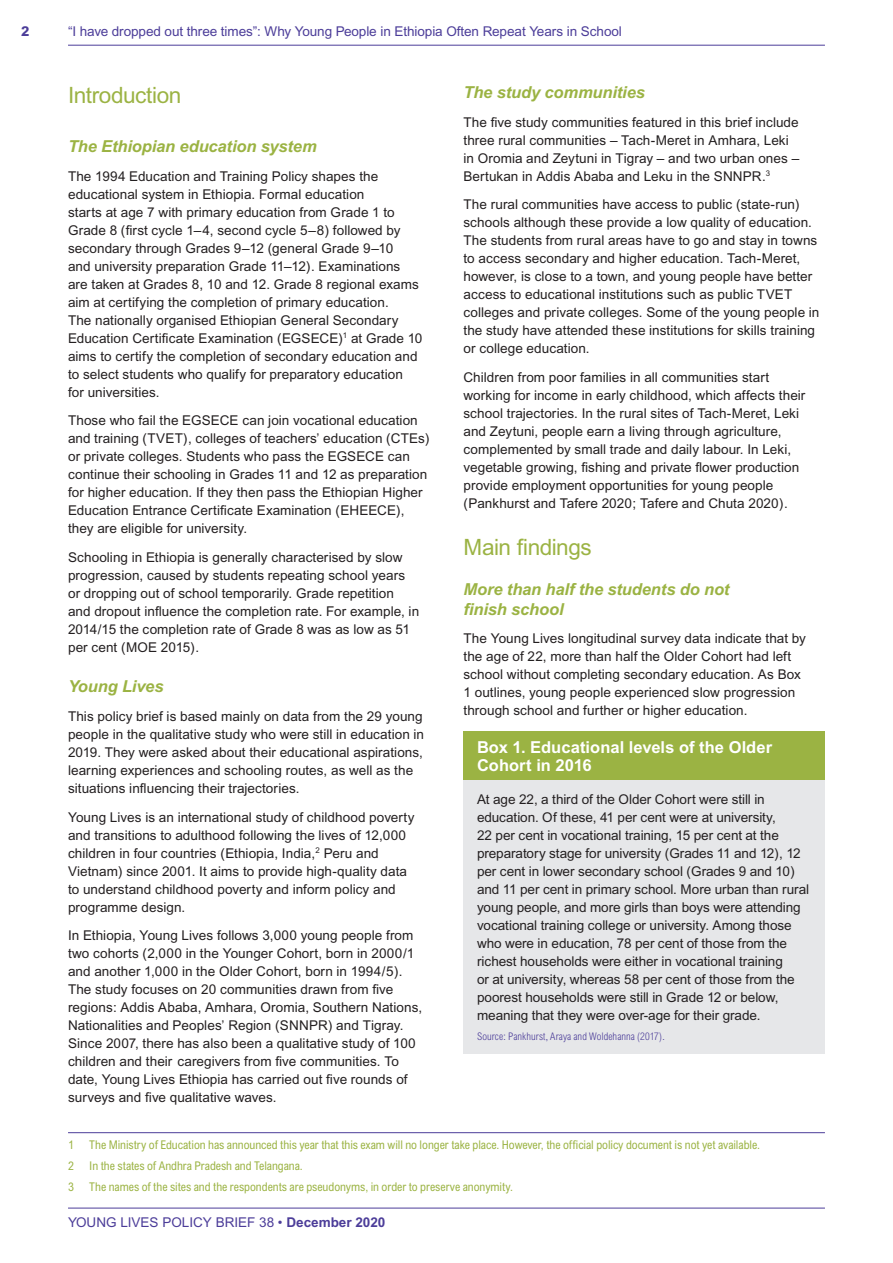
<style>
.page{position:relative;width:893px;height:1263px;background:#fff}
.page>*{position:absolute;margin:0;border:0;box-sizing:border-box;transform-origin:0 0}
.t1{font:22.5px "Arial";letter-spacing:-.015em;color:#9bb343}
.t2{font:italic 700 16.5px/19.5px "Arial";letter-spacing:-.01em;color:#9bb343}
.t3{font:700 16.5px/18px "Arial";color:#fff}
.t4{font:13.5px/18px "Arial";letter-spacing:.005em;color:#231f20}
.t5{font:13.5px "Arial";letter-spacing:-.005em;color:#4c3d99}
.t6{font:800 13.5px "Arial";color:#4c3d99}
.t7{font:condensed 12px "Arial";letter-spacing:-.005em;color:#9bb343}
.t8{font:300 condensed 10.5px "Arial";letter-spacing:.005em;color:#4c3d99}
.s1{font-weight:700}
</style>
<div class="page">
<hr style="left:68px;top:45px;width:757px;height:1px;background:#4c3d99">
<hr style="left:68px;top:1208px;width:757px;height:1px;background:#4c3d99">
<div style="left:463px;top:732px;width:362px;height:48px;background:#9bb343"></div>
<div style="left:463px;top:780px;width:362px;height:273px;background:#e6e7e9"></div>
<hr style="left:68px;top:1132px;width:757px;height:1px;background:#4c3d99">
<p class="t6" style="left:21px;top:23px;width:10px">2</p>
<p class="t5" style="left:68px;top:24px;width:555px">“I have dropped out three times”: Why Young People in Ethiopia Often Repeat Years in School</p>
<h2 class="t1" style="left:68px;top:82px;width:115px">Introduction</h2>
<h3 class="t2" style="left:68px;top:136px;width:250px">The Ethiopian education system</h3>
<p class="t4" style="left:68px;top:167px;width:356px">The 1994 Education and Training Policy shapes the educational system in Ethiopia. Formal education<br>starts at age 7 with primary education from Grade 1 to Grade 8 (frst cycle 1–4, second cycle 5–8) followed by secondary through Grades 9–12 (general Grade 9–10<br>and university preparation Grade 11–12). Examinations are taken at Grades 8, 10 and 12. Grade 8 regional exams aim at certifying the completion of primary education.<br>The nationally organised Ethiopian General Secondary Education Certifcate Examination (EGSECE)<sup>1</sup> at Grade 10 aims to certify the completion of secondary education and to select students who qualify for preparatory education<br>for universities.</p>
<p class="t4" style="left:68px;top:411px;width:363px">Those who fail the EGSECE can join vocational education and training (TVET), colleges of teachers’ education (CTEs) or private colleges. Students who pass the EGSECE can continue their schooling in Grades 11 and 12 as preparation for higher education. If they then pass the Ethiopian Higher Education Entrance Certifcate Examination (EHEECE), they are eligible for university.</p>
<p class="t4" style="left:68px;top:548px;width:353px">Schooling in Ethiopia is generally characterised by slow progression, caused by students repeating school years or dropping out of school temporarily. Grade repetition and dropout infuence the completion rate. For example, in 2014/15 the completion rate of Grade 8 was as low as 51 per cent (MOE 2015).</p>
<h3 class="t2" style="left:68px;top:677px;width:97px">Young Lives</h3>
<p class="t4" style="left:68px;top:707px;width:358px">This policy brief is based mainly on data from the 29 young people in the qualitative study who were still in education in 2019. They were asked about their educational aspirations, learning experiences and schooling routes, as well as the situations infuencing their trajectories.</p>
<p class="t4" style="left:68px;top:808px;width:348px">Young Lives is an international study of childhood poverty and transitions to adulthood following the lives of 12,000 children in four countries (Ethiopia, India,<sup>2</sup> Peru and Vietnam) since 2001. It aims to provide high-quality data to understand childhood poverty and inform policy and programme design.</p>
<p class="t4" style="left:68px;top:926px;width:356px">In Ethiopia, Young Lives follows 3,000 young people from two cohorts (2,000 in the Younger Cohort, born in 2000/1 and another 1,000 in the Older Cohort, born in 1994/5).<br>The study focuses on 20 communities drawn from fve regions: Addis Ababa, Amhara, Oromia, Southern Nations, Nationalities and Peoples’ Region (SNNPR) and Tigray.<br>Since 2007, there has also been a qualitative study of 100 children and their caregivers from fve communities. To date, Young Lives Ethiopia has carried out fve rounds of surveys and fve qualitative waves.</p>
<h3 class="t2" style="left:463px;top:82px;width:183px">The study communities</h3>
<p class="t4" style="left:463px;top:113px;width:337px">The fve study communities featured in this brief include three rural communities – Tach-Meret in Amhara, Leki in Oromia and Zeytuni in Tigray – and two urban ones – Bertukan in Addis Ababa and Leku in the SNNPR.<sup>3</sup></p>
<p class="t4" style="left:463px;top:195px;width:357px">The rural communities have access to public (state-run) schools although these provide a low quality of education.<br>The students from rural areas have to go and stay in towns to access secondary and higher education. Tach-Meret, however, is close to a town, and young people have better access to educational institutions such as public TVET colleges and private colleges. Some of the young people in the study have attended these institutions for skills training or college education.</p>
<p class="t4" style="left:463px;top:368px;width:343px">Children from poor families in all communities start working for income in early childhood, which affects their school trajectories. In the rural sites of Tach-Meret, Leki and Zeytuni, people earn a living through agriculture, complemented by small trade and daily labour. In Leki, vegetable growing, fshing and private fower production provide employment opportunities for young people (Pankhurst and Tafere 2020; Tafere and Chuta 2020).</p>
<h2 class="t1" style="left:463px;top:534px;width:130px">Main fndings</h2>
<h3 class="t2" style="left:463px;top:579px;width:267px">More than half the students do not fnish school</h3>
<p class="t4" style="left:463px;top:629px;width:344px">The Young Lives longitudinal survey data indicate that by the age of 22, more than half the Older Cohort had left school without completing secondary education. As Box 1 outlines, young people experienced slow progression through school and further or higher education.</p>
<h4 class="t3" style="left:477px;top:738px;width:297px">Box 1. Educational levels of the Older<br>Cohort in 2016</h4>
<p class="t4" style="left:477px;top:790px;width:334px">At age 22, a third of the Older Cohort were still in education. Of these, 41 per cent were at university,<br>22 per cent in vocational training, 15 per cent at the preparatory stage for university (Grades 11 and 12), 12 per cent in lower secondary school (Grades 9 and 10) and 11 per cent in primary school. More urban than rural young people, and more girls than boys were attending vocational training college or university. Among those who were in education, 78 per cent of those from the richest households were either in vocational training<br>or at university, whereas 58 per cent of those from the poorest households were still in Grade 12 or below, meaning that they were over-age for their grade.</p>
<p class="t8" style="left:477px;top:1030px;width:189px">Source: Pankhurst, Araya and Woldehanna (2017).</p>
<p class="t7" style="left:68px;top:1137px;width:7px">1</p>
<p class="t7" style="left:89px;top:1137px;width:672px">The Ministry of Education has announced this year that this exam will no longer take place. However, the offcial policy document is not yet available.</p>
<p class="t7" style="left:68px;top:1158px;width:7px">2</p>
<p class="t7" style="left:89px;top:1158px;width:215px">In the states of Andhra Pradesh and Telangana.</p>
<p class="t7" style="left:68px;top:1179px;width:7px">3</p>
<p class="t7" style="left:89px;top:1179px;width:425px">The names of the sites and the respondents are pseudonyms, in order to preserve anonymity.</p>
<p class="t5" style="left:68px;top:1215px;width:319px">YOUNG LIVES POLICY BRIEF 38 • <span class="s1">December 2020</span></p>
</div>
